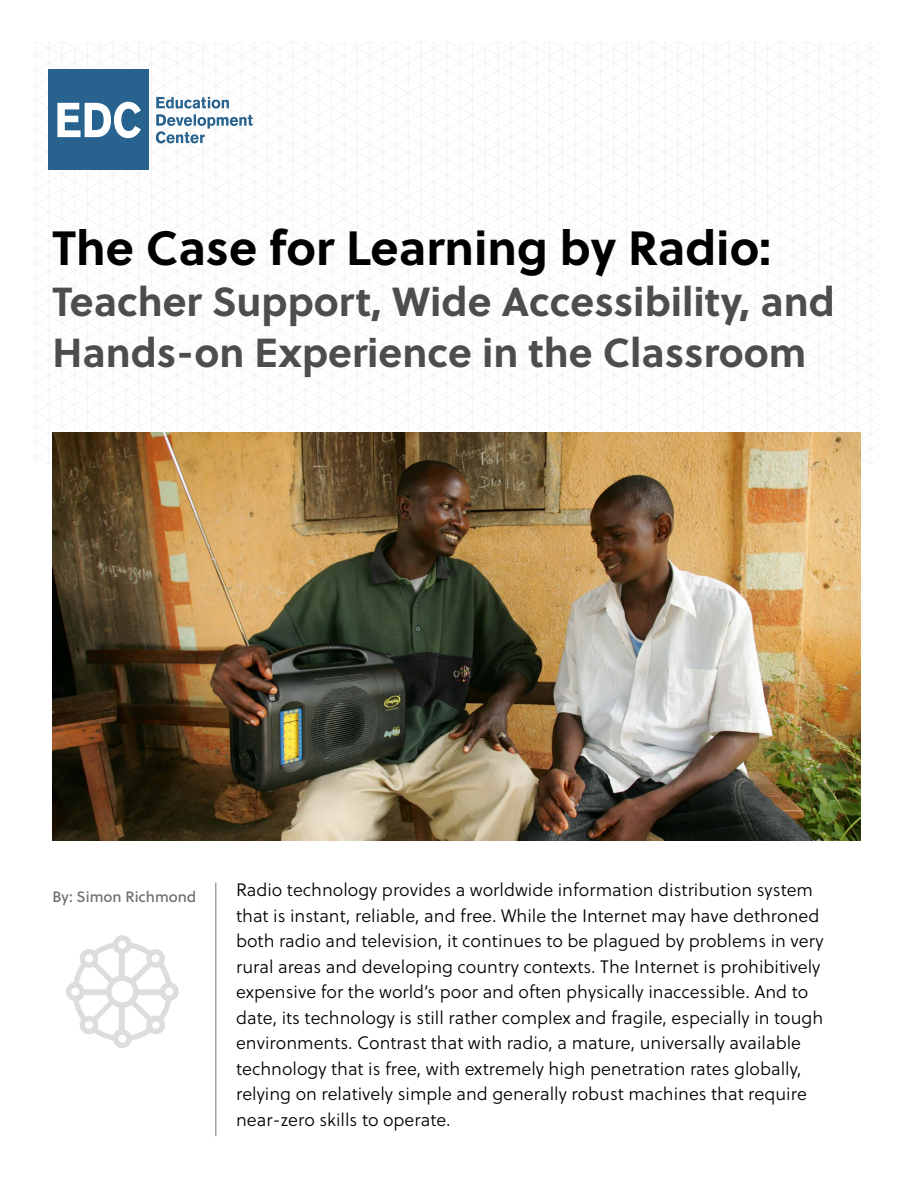
<style>
.page{position:relative;width:918px;height:1188px;background:#fff}
.page>*{position:absolute;margin:0;border:0;box-sizing:border-box;transform-origin:0 0}
.t1{font:700 48px "Soleil";color:#000}
.t2{font:700 40.5px/51px "Soleil";color:#4d4d4f}
.intro_text{font:300 18px/25.5px "Soleil";color:#000}
.sidebar_text{font:15px "Soleil Bk";color:#6d6e71}
</style>
<div class="page">
<hr style="left:216px;top:883px;width:1px;height:253px;background:#777">
<img style="left:52px;top:432px;width:809px;height:409px">
<div style="left:48px;top:70px;width:101px;height:100px;background:#28628f"></div>
<svg style="left:57px;top:102px;width:84px;height:36px"></svg>
<svg style="left:156px;top:97px;width:97px;height:46px"></svg>
<svg style="left:66px;top:935px;width:113px;height:113px"></svg>
<p class="t1" style="left:53px;top:210px;width:720px">The Case for Learning by Radio:</p>
<p class="t2" style="left:53px;top:274px;width:784px">Teacher Support, Wide Accessibility, and<br>Hands-on Experience in the Classroom</p>
<p class="sidebar_text" style="left:53px;top:885px;width:145px">By: Simon Richmond</p>
<p class="intro_text" style="left:236px;top:877px;width:589px">Radio technology provides a worldwide information distribution system that is instant, reliable, and free. While the Internet may have dethroned both radio and television, it continues to be plagued by problems in very rural areas and developing country contexts. The Internet is prohibitively expensive for the world’s poor and often physically inaccessible. And to date, its technology is still rather complex and fragile, especially in tough environments. Contrast that with radio, a mature, universally available technology that is free, with extremely high penetration rates globally, relying on relatively simple and generally robust machines that require near-zero skills to operate.</p>
</div>
